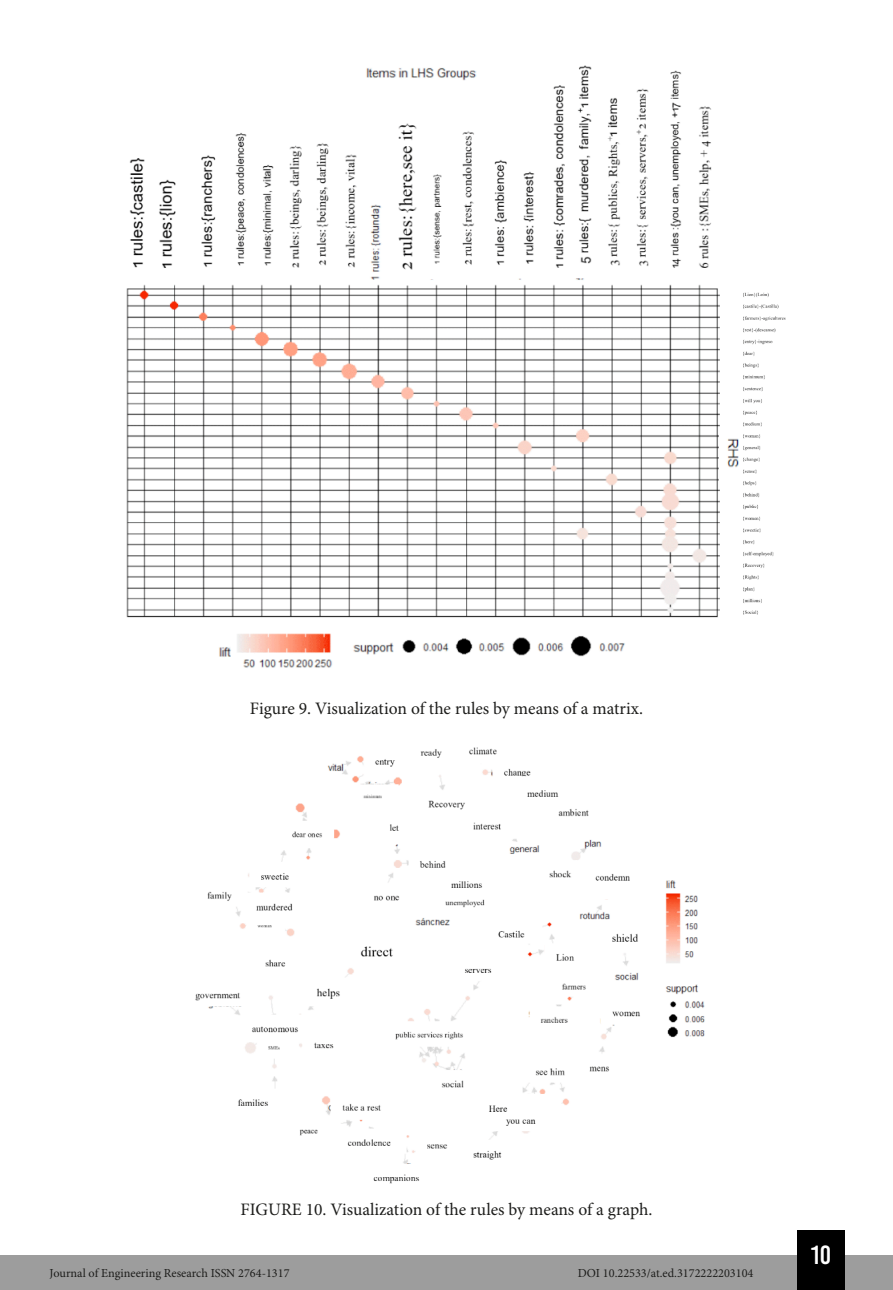
<style>
.page{position:relative;width:893px;height:1290px;background:#fff}
.page>*{position:absolute;margin:0;border:0;box-sizing:border-box;transform-origin:0 0}
.t1{font:26.25px "Bebas Kai";color:#fff}
.t2{font:17.5px "Minion Pro";color:#1d1d1b}
.t3{font:12.25px "Minion Pro";color:#1d1d1b}
</style>
<div class="page">
<div style="left:0;top:1255px;width:893px;height:35px;background:#9d9d9d"></div>
<div style="left:797px;top:1230px;width:48px;height:60px;background:#000"></div>
<img style="left:126px;top:65px;width:593px;height:603px">
<img style="left:727px;top:438px;width:12px;height:30px">
<img style="left:743px;top:292px;width:43px;height:323px">
<img style="left:195px;top:747px;width:510px;height:437px">
<p class="t2" style="left:250px;top:698px;width:395px">Figure 9. Visualization of the rules by means of a matrix.</p>
<p class="t2" style="left:241px;top:1199px;width:413px">FIGURE 10. Visualization of the rules by means of a graph.</p>
<p class="t3" style="left:50px;top:1266px;width:241px">Journal of Engineering Research ISSN 2764-1317</p>
<p class="t3" style="left:578px;top:1266px;width:177px">DOI 10.22533/at.ed.3172222203104</p>
<h1 class="t1" style="left:811px;top:1241px;width:22px">10</h1>
</div>
